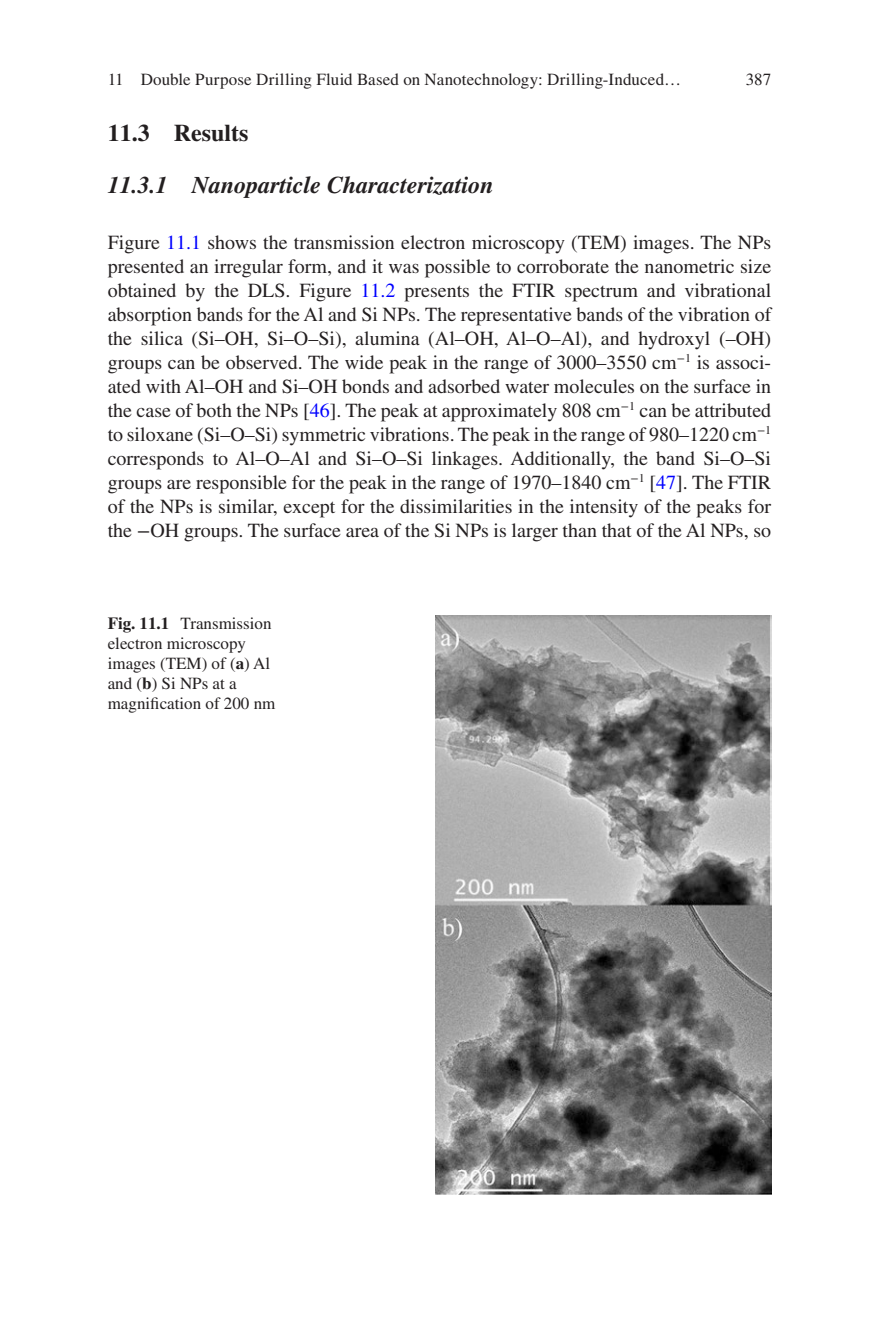
<style>
.page{position:relative;width:879px;height:1333px;background:#fff}
.page>*{position:absolute;margin:0;border:0;box-sizing:border-box;transform-origin:0 0}
.t1{font:italic 700 24px "Times LT Std";color:#231f20}
.t2{font:700 24px "Times LT Std";color:#231f20}
.t3{font:20px/24px "Times LT Std";color:#231f20;text-align:justify}
.t4{font:17px/20px "Times LT Std";color:#231f20}
.s1{color:#00f}
.s2{font-family:"STIX General"}
.s3{font-weight:700}
</style>
<div class="page">
<img style="left:435px;top:615px;width:336px;height:579px">
<p class="t4" style="left:108px;top:69px;width:575px">11 Double Purpose Drilling Fluid Based on Nanotechnology: Drilling-Induced…</p>
<p class="t4" style="left:746px;top:69px;width:27px">387</p>
<p class="t2" style="left:108px;top:118px;width:142px">11.3 Results</p>
<p class="t1" style="left:108px;top:171px;width:388px">11.3.1 Nanoparticle Characterization</p>
<p class="t3" style="left:108px;top:230px;width:665px">Figure <span class="s1">11.1</span> shows the transmission electron microscopy (TEM) images. The NPs presented an irregular form, and it was possible to corroborate the nanometric size obtained by the DLS. Figure <span class="s1">11.2</span> presents the FTIR spectrum and vibrational absorption bands for the Al and Si NPs. The representative bands of the vibration of the silica (Si–OH, Si–O–Si), alumina (Al–OH, Al–O–Al), and hydroxyl (–OH) groups can be observed. The wide peak in the range of 3000–3550 cm<sup>−</sup><sup>1</sup> is associ&shy;ated with Al–OH and Si–OH bonds and adsorbed water molecules on the surface in the case of both the NPs [<span class="s1">46</span>]. The peak at approximately 808 cm<sup>−</sup><sup>1</sup> can be attributed to siloxane (Si–O–Si) symmetric vibrations. The peak in the range of 980–1220 cm<sup>−</sup><sup>1 </sup>corresponds to Al–O–Al and Si–O–Si linkages. Additionally, the band Si–O–Si groups are responsible for the peak in the range of 1970–1840 cm<sup>−</sup><sup>1</sup> [<span class="s1">47</span>]. The FTIR of the NPs is similar, except for the dissimilarities in the intensity of the peaks for the <span class="s2">−</span>OH groups. The surface area of the Si NPs is larger than that of the Al NPs, so</p>
<p class="t4" style="left:108px;top:613px;width:169px"><span class="s3">Fig. 11.1</span> Transmission electron microscopy images (TEM) of (<span class="s3">a</span>) Al and (<span class="s3">b</span>) Si NPs at a magnification of 200 nm</p>
</div>
